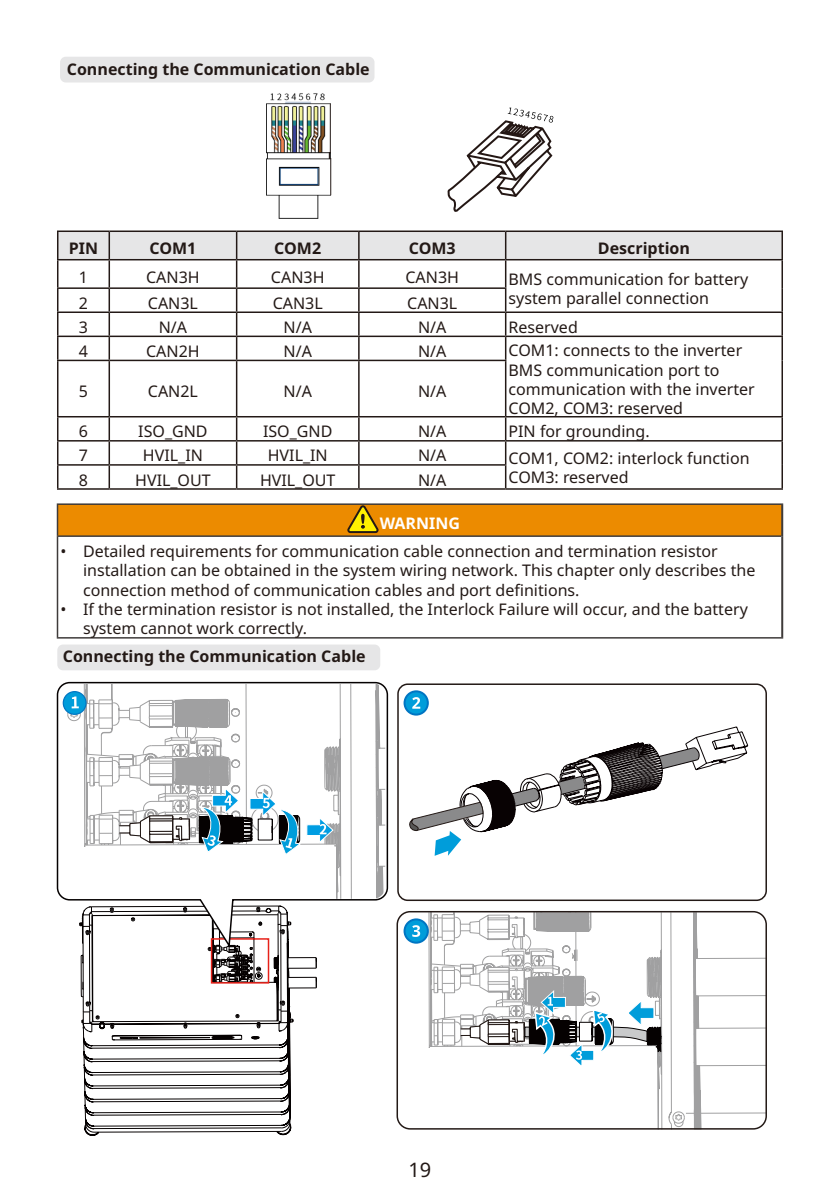
<style>
.page{position:relative;width:840px;height:1191px;background:#fff}
.page>*{position:absolute;margin:0;border:0;box-sizing:border-box;transform-origin:0 0}
.t1{font:20px "Noto Sans";color:#231916}
.t2{font:16px/19.2px "Noto Sans";color:#231916}
.t3{font:700 16px "Noto Sans";color:#231916}
.t4{font:700 16px "Noto Sans";color:#fff}
</style>
<div class="page">
<div style="left:60px;top:57px;width:314px;height:25px;background:#e6e6e7;border-radius:6px"></div>
<hr style="left:57px;top:230px;width:52px;height:2px;background:#231916">
<hr style="left:109px;top:230px;width:127px;height:2px;background:#231916">
<hr style="left:236px;top:230px;width:122px;height:2px;background:#231916">
<hr style="left:358px;top:230px;width:147px;height:2px;background:#231916">
<hr style="left:505px;top:230px;width:277px;height:2px;background:#231916">
<svg style="left:57px;top:231px;width:725px;height:129px"></svg>
<hr style="left:57px;top:360px;width:52px;height:1px;background:#231916">
<hr style="left:57px;top:361px;width:1px;height:55px;background:#231916">
<hr style="left:109px;top:360px;width:127px;height:1px;background:#231916">
<hr style="left:108px;top:361px;width:2px;height:55px;background:#231916">
<hr style="left:236px;top:360px;width:122px;height:1px;background:#231916">
<hr style="left:236px;top:361px;width:1px;height:55px;background:#231916">
<hr style="left:358px;top:360px;width:148px;height:1px;background:#231916">
<hr style="left:358px;top:361px;width:1px;height:55px;background:#231916">
<hr style="left:504px;top:361px;width:2px;height:55px;background:#231916">
<hr style="left:781px;top:360px;width:1px;height:56px;background:#231916">
<hr style="left:57px;top:416px;width:52px;height:1px;background:#231916">
<hr style="left:109px;top:416px;width:127px;height:1px;background:#231916">
<hr style="left:108px;top:417px;width:2px;height:23px;background:#231916">
<hr style="left:236px;top:416px;width:122px;height:1px;background:#231916">
<hr style="left:358px;top:416px;width:147px;height:1px;background:#231916">
<hr style="left:505px;top:416px;width:277px;height:1px;background:#231916">
<hr style="left:504px;top:417px;width:2px;height:23px;background:#231916">
<hr style="left:57px;top:440px;width:52px;height:1px;background:#231916">
<hr style="left:109px;top:440px;width:127px;height:1px;background:#231916">
<hr style="left:108px;top:441px;width:2px;height:23px;background:#231916">
<hr style="left:236px;top:440px;width:122px;height:1px;background:#231916">
<hr style="left:358px;top:440px;width:147px;height:1px;background:#231916">
<hr style="left:505px;top:440px;width:277px;height:1px;background:#231916">
<hr style="left:504px;top:441px;width:2px;height:23px;background:#231916">
<hr style="left:57px;top:464px;width:52px;height:1px;background:#231916">
<svg style="left:57px;top:417px;width:1px;height:71px"></svg>
<hr style="left:109px;top:464px;width:127px;height:1px;background:#231916">
<hr style="left:108px;top:465px;width:2px;height:23px;background:#231916">
<hr style="left:236px;top:464px;width:122px;height:1px;background:#231916">
<svg style="left:236px;top:417px;width:1px;height:71px"></svg>
<hr style="left:358px;top:464px;width:148px;height:1px;background:#231916">
<svg style="left:358px;top:417px;width:1px;height:71px"></svg>
<hr style="left:504px;top:465px;width:2px;height:23px;background:#231916">
<svg style="left:781px;top:417px;width:1px;height:71px"></svg>
<hr style="left:57px;top:488px;width:52px;height:2px;background:#231916">
<hr style="left:109px;top:488px;width:127px;height:2px;background:#231916">
<hr style="left:236px;top:488px;width:122px;height:2px;background:#231916">
<hr style="left:358px;top:488px;width:147px;height:2px;background:#231916">
<hr style="left:505px;top:488px;width:277px;height:2px;background:#231916">
<svg style="left:447px;top:108px;width:106px;height:104px"></svg>
<svg style="left:430px;top:912px;width:336px;height:217px"></svg>
<svg style="left:91px;top:1129px;width:200px;height:6px"></svg>
<svg style="left:80px;top:950px;width:237px;height:179px"></svg>
<div style="left:211px;top:938px;width:58px;height:45px;border:2px solid #e7221a"></div>
<div style="left:396px;top:911px;width:370px;height:218px;border:2px solid #231916;border-radius:13px"></div>
<svg style="left:404px;top:691px;width:23px;height:23px"></svg>
<div style="left:403px;top:690px;width:25px;height:25px;border:2px solid #0075c2;border-radius:50%"></div>
<svg style="left:412px;top:697px;width:8px;height:11px"></svg>
<div style="left:397px;top:683px;width:369px;height:218px;border:2px solid #231916;border-radius:10px"></div>
<svg style="left:409px;top:726px;width:339px;height:130px"></svg>
<svg style="left:56px;top:681px;width:332px;height:269px"></svg>
<svg style="left:67px;top:685px;width:18px;height:194px"></svg>
<svg style="left:85px;top:683px;width:300px;height:215px"></svg>
<div style="left:63px;top:691px;width:23px;height:23px;background:#009dda;border-radius:50%"></div>
<div style="left:63px;top:691px;width:24px;height:24px;border:1px solid #0075c2;border-radius:50%"></div>
<svg style="left:72px;top:696px;width:7px;height:12px"></svg>
<div style="left:404px;top:919px;width:23px;height:23px;background:#009dda;border-radius:50%"></div>
<div style="left:403px;top:918px;width:25px;height:25px;border:2px solid #0075c2;border-radius:50%"></div>
<svg style="left:412px;top:925px;width:8px;height:12px"></svg>
<img style="left:266px;top:93px;width:62px;height:126px">
<svg style="left:328px;top:103px;width:3px;height:93px"></svg>
<div style="left:57px;top:644px;width:323px;height:26px;background:#e6e6e7;border-radius:6px"></div>
<div style="left:57px;top:504px;width:724px;height:32px;background:#ec8b00"></div>
<hr style="left:57px;top:503px;width:725px;height:2px;background:#3f3b3a">
<hr style="left:57px;top:505px;width:1px;height:30px;background:#3f3b3a">
<hr style="left:57px;top:535px;width:723px;height:2px;background:#3f3b3a">
<hr style="left:57px;top:537px;width:1px;height:100px;background:#3f3b3a">
<hr style="left:57px;top:637px;width:725px;height:1px;background:#3f3b3a">
<hr style="left:780px;top:505px;width:2px;height:31px;background:#3f3b3a">
<hr style="left:780px;top:536px;width:2px;height:101px;background:#3f3b3a">
<svg style="left:345px;top:503px;width:34px;height:31px"></svg>
<p class="t3" style="left:67px;top:57px;width:304px">Connecting the Communication Cable</p>
<p class="t3" style="left:69px;top:237px;width:31px">PIN</p>
<p class="t3" style="left:149px;top:237px;width:48px">COM1</p>
<p class="t3" style="left:274px;top:237px;width:48px">COM2</p>
<p class="t3" style="left:408px;top:237px;width:48px">COM3</p>
<p class="t3" style="left:597px;top:237px;width:93px">Description</p>
<p class="t2" style="left:79px;top:267px;width:11px">1</p>
<p class="t2" style="left:146px;top:267px;width:55px">CAN3H</p>
<p class="t2" style="left:271px;top:267px;width:55px">CAN3H</p>
<p class="t2" style="left:405px;top:267px;width:55px">CAN3H</p>
<p class="t2" style="left:508px;top:270px;width:241px">BMS communication for battery</p>
<p class="t2" style="left:79px;top:294px;width:11px">2</p>
<p class="t2" style="left:148px;top:294px;width:52px">CAN3L</p>
<p class="t2" style="left:272px;top:294px;width:52px">CAN3L</p>
<p class="t2" style="left:407px;top:294px;width:52px">CAN3L</p>
<p class="t2" style="left:508px;top:289px;width:202px">system parallel connection</p>
<p class="t2" style="left:79px;top:318px;width:11px">3</p>
<p class="t2" style="left:159px;top:318px;width:30px">N/A</p>
<p class="t2" style="left:283px;top:318px;width:30px">N/A</p>
<p class="t2" style="left:418px;top:318px;width:30px">N/A</p>
<p class="t2" style="left:508px;top:318px;width:71px">Reserved</p>
<p class="t2" style="left:79px;top:342px;width:11px">4</p>
<p class="t2" style="left:146px;top:342px;width:55px">CAN2H</p>
<p class="t2" style="left:283px;top:342px;width:30px">N/A</p>
<p class="t2" style="left:418px;top:342px;width:30px">N/A</p>
<p class="t2" style="left:508px;top:341px;width:248px">COM1: connects to the inverter<br>BMS communication port to communication with the inverter<br>COM2, COM3: reserved</p>
<p class="t2" style="left:79px;top:382px;width:11px">5</p>
<p class="t2" style="left:148px;top:382px;width:52px">CAN2L</p>
<p class="t2" style="left:283px;top:382px;width:30px">N/A</p>
<p class="t2" style="left:418px;top:382px;width:30px">N/A</p>
<p class="t2" style="left:79px;top:422px;width:11px">6</p>
<p class="t2" style="left:138px;top:422px;width:71px">ISO_GND</p>
<p class="t2" style="left:263px;top:422px;width:71px">ISO_GND</p>
<p class="t2" style="left:418px;top:422px;width:30px">N/A</p>
<p class="t2" style="left:508px;top:422px;width:142px">PIN for grounding.</p>
<p class="t2" style="left:79px;top:446px;width:11px">7</p>
<p class="t2" style="left:143px;top:446px;width:61px">HVIL_IN</p>
<p class="t2" style="left:267px;top:446px;width:61px">HVIL_IN</p>
<p class="t2" style="left:418px;top:446px;width:30px">N/A</p>
<p class="t2" style="left:508px;top:449px;width:242px">COM1, COM2: interlock function</p>
<p class="t2" style="left:79px;top:470px;width:11px">8</p>
<p class="t2" style="left:135px;top:470px;width:77px">HVIL_OUT</p>
<p class="t2" style="left:260px;top:470px;width:77px">HVIL_OUT</p>
<p class="t2" style="left:418px;top:470px;width:30px">N/A</p>
<p class="t2" style="left:508px;top:468px;width:122px">COM3: reserved</p>
<p class="t4" style="left:379px;top:511px;width:82px">WARNING</p>
<p class="t2" style="left:83px;top:542px;width:673px;text-indent:-23px">• Detailed requirements for communication cable connection and termination resistor installation can be obtained in the system wiring network. This chapter only describes the connection method of communication cables and port definitions.</p>
<p class="t2" style="left:83px;top:600px;width:666px;text-indent:-23px">• If the termination resistor is not installed, the Interlock Failure will occur, and the battery system cannot work correctly.</p>
<p class="t3" style="left:63px;top:645px;width:304px">Connecting the Communication Cable</p>
<p class="t1" style="left:408px;top:1155px;width:24px">19</p>
</div>
